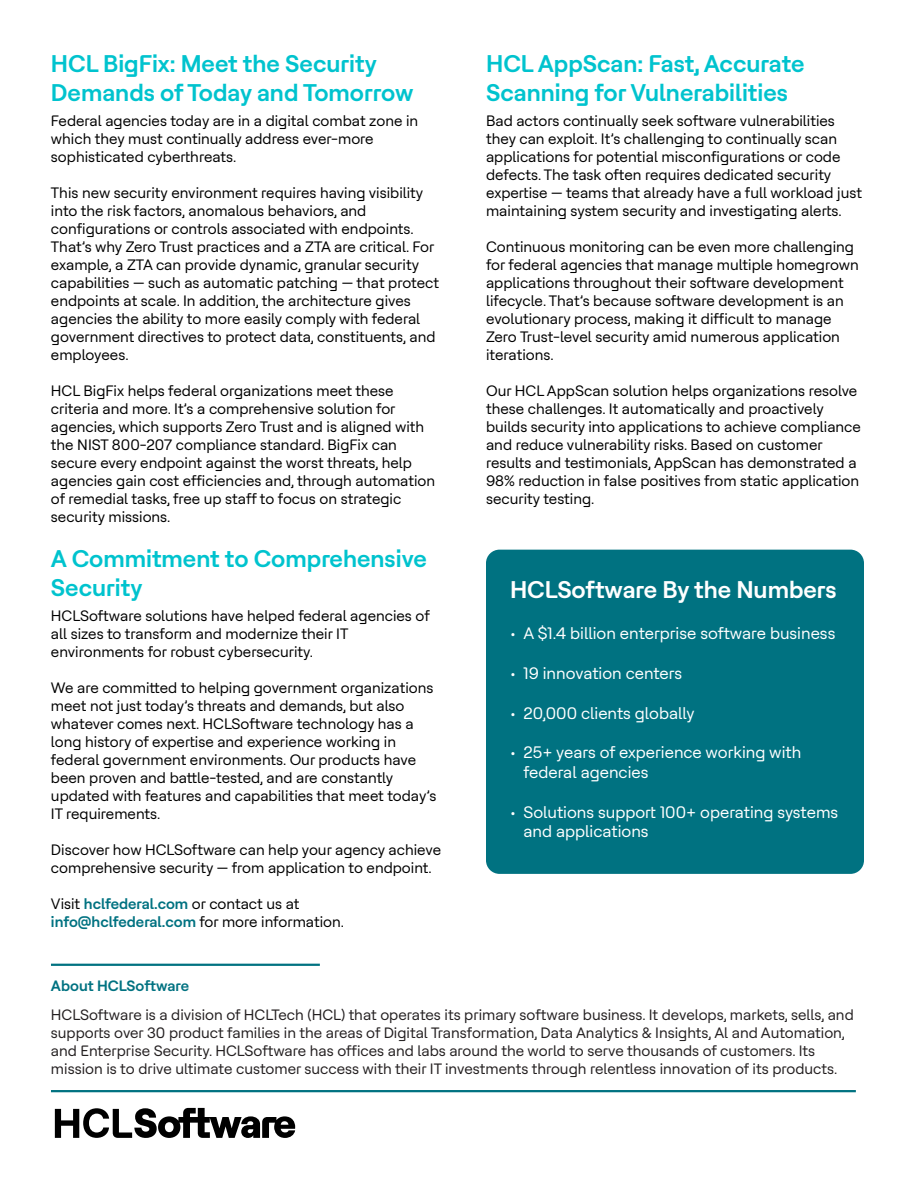
<style>
.page{position:relative;width:918px;height:1188px;background:#fff}
.page>*{position:absolute;margin:0;border:0;box-sizing:border-box;transform-origin:0 0}
.t1{font:700 24px/28.8px "HCL Tech Roobert";color:#00c3ce}
.t2{font:700 24px "HCL Tech Roobert";color:#fff}
.t3{font:16.5px/19.8px "HCL Tech Roobert";color:#fff}
.t4{font:15px/18px "HCL Tech Roobert";color:#000}
.t5{font:15px/18px "HCL Tech Roobert Variable";color:#231f20}
.t6{font:15px "HCL Tech Roobert Variable";color:#007281}
.s1{font-weight:700;color:#007281}
</style>
<div class="page">
<hr style="left:51px;top:964px;width:269px;height:2px;background:#007281">
<div style="left:486px;top:550px;width:378px;height:324px;background:#007281;border-radius:14px"></div>
<hr style="left:51px;top:1090px;width:805px;height:2px;background:#007281">
<svg style="left:55px;top:1108px;width:240px;height:30px"></svg>
<h1 class="t1" style="left:51px;top:47px;width:364px">HCL BigFix: Meet the Security<br>Demands of Today and Tomorrow</h1>
<h1 class="t1" style="left:486px;top:47px;width:320px">HCL AppScan: Fast, Accurate<br>Scanning for Vulnerabilities</h1>
<p class="t4" style="left:486px;top:111px;width:377px">Bad actors continually seek software vulnerabilities they can exploit. It’s challenging to continually scan applications for potential misconfigurations or code defects. The task often requires dedicated security expertise — teams that already have a full workload just maintaining system security and investigating alerts.</p>
<p class="t4" style="left:486px;top:237px;width:374px">Continuous monitoring can be even more challenging for federal agencies that manage multiple homegrown applications throughout their software development lifecycle. That’s because software development is an evolutionary process, making it difficult to manage Zero Trust-level security amid numerous application iterations.</p>
<p class="t4" style="left:486px;top:381px;width:376px">Our HCL AppScan solution helps organizations resolve these challenges. It automatically and proactively builds security into applications to achieve compliance and reduce vulnerability risks. Based on customer results and testimonials, AppScan has demonstrated a 98% reduction in false positives from static application security testing.</p>
<p class="t4" style="left:51px;top:111px;width:369px">Federal agencies today are in a digital combat zone in which they must continually address ever-more sophisticated cyberthreats.</p>
<p class="t4" style="left:51px;top:183px;width:390px">This new security environment requires having visibility into the risk factors, anomalous behaviors, and configurations or controls associated with endpoints.<br>That’s why Zero Trust practices and a ZTA are critical. For example, a ZTA can provide dynamic, granular security capabilities — such as automatic patching — that protect endpoints at scale. In addition, the architecture gives agencies the ability to more easily comply with federal government directives to protect data, constituents, and employees.</p>
<p class="t4" style="left:51px;top:381px;width:386px">HCL BigFix helps federal organizations meet these criteria and more. It’s a comprehensive solution for agencies, which supports Zero Trust and is aligned with the NIST 800-207 compliance standard. BigFix can secure every endpoint against the worst threats, help agencies gain cost efficiencies and, through automation of remedial tasks, free up staff to focus on strategic security missions.</p>
<h1 class="t1" style="left:51px;top:543px;width:377px">A Commitment to Comprehensive<br>Security</h1>
<p class="t4" style="left:51px;top:606px;width:380px">HCLSoftware solutions have helped federal agencies of all sizes to transform and modernize their IT environments for robust cybersecurity.</p>
<p class="t4" style="left:51px;top:678px;width:387px">We are committed to helping government organizations meet not just today’s threats and demands, but also whatever comes next. HCLSoftware technology has a long history of expertise and experience working in federal government environments. Our products have been proven and battle-tested, and are constantly updated with features and capabilities that meet today’s IT requirements.</p>
<p class="t4" style="left:51px;top:840px;width:392px">Discover how HCLSoftware can help your agency achieve comprehensive security — from application to endpoint.</p>
<p class="t4" style="left:51px;top:894px;width:295px">Visit <span class="s1">hclfederal.com</span> or contact us at <span class="s1">info@hclfederal.com</span> for more information.</p>
<h1 class="t2" style="left:510px;top:572px;width:328px">HCLSoftware By the Numbers</h1>
<p class="t3" style="left:510px;top:623px;width:327px">• A $1.4 billion enterprise software business</p>
<p class="t3" style="left:510px;top:662px;width:174px">• 19 innovation centers</p>
<p class="t3" style="left:510px;top:702px;width:186px">• 20,000 clients globally</p>
<p class="t3" style="left:524px;top:742px;width:279px;text-indent:-13px">• 25+ years of experience working with federal agencies</p>
<p class="t3" style="left:524px;top:801px;width:316px;text-indent:-13px">• Solutions support 100+ operating systems and applications</p>
<p class="t6" style="left:51px;top:975px;width:140px">About HCLSoftware</p>
<p class="t5" style="left:51px;top:1004px;width:804px">HCLSoftware is a division of HCLTech (HCL) that operates its primary software business. It develops, markets, sells, and supports over 30 product families in the areas of Digital Transformation, Data Analytics &amp; Insights, Al and Automation, and Enterprise Security. HCLSoftware has offices and labs around the world to serve thousands of customers. Its mission is to drive ultimate customer success with their IT investments through relentless innovation of its products.</p>
</div>
